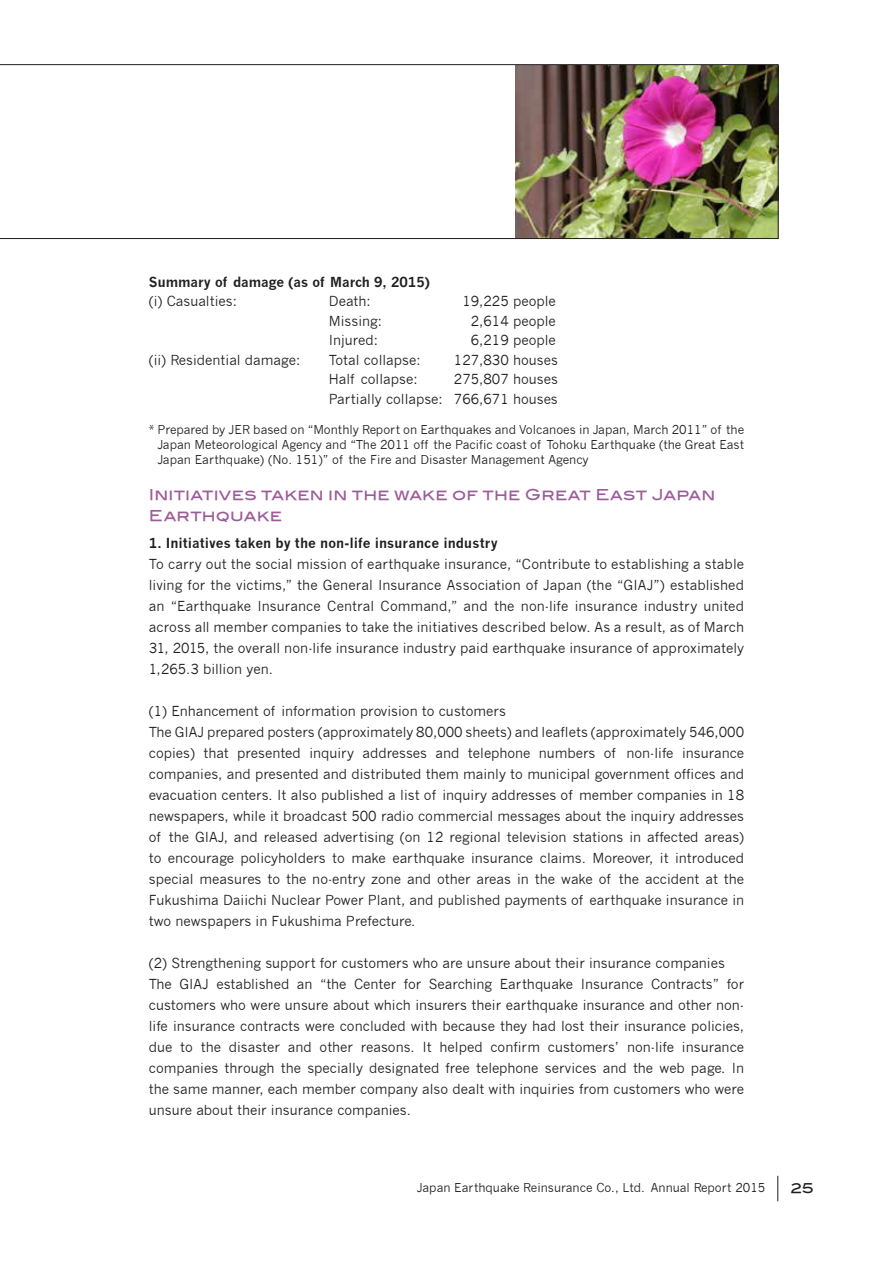
<style>
.page{position:relative;width:893px;height:1263px;background:#fff}
.page>*{position:absolute;margin:0;border:0;box-sizing:border-box;transform-origin:0 0}
.t1{font:15px/21px "Blair Md ITCTT Medium";color:#9d5b9a}
.t2{font:13.5px/21px "News Gothic";color:#221e1f}
.t3{font:700 13.5px "News Gothic";color:#221e1f}
.t4{font:13.5px "Blair Md ITCTT Medium";color:#221e1f}
.t5{font:12px/15px "News Gothic";color:#221e1f;text-align:justify}
</style>
<div class="page">
<img style="left:0;top:64px;width:778px;height:175px">
<svg style="left:777px;top:1176px;width:1px;height:25px"></svg>
<p class="t3" style="left:149px;top:273px;width:282px">Summary of damage (as of March 9, 2015)</p>
<p class="t2" style="left:149px;top:291px;width:90px">(i) Casualties:</p>
<p class="t2" style="left:329px;top:291px;width:43px">Death:</p>
<p class="t2" style="left:462px;top:291px;width:95px">19,225 people</p>
<p class="t2" style="left:329px;top:310px;width:55px">Missing:</p>
<p class="t2" style="left:471px;top:310px;width:86px">2,614 people</p>
<p class="t2" style="left:329px;top:330px;width:51px">Injured:</p>
<p class="t2" style="left:471px;top:330px;width:86px">6,219 people</p>
<p class="t2" style="left:149px;top:349px;width:153px">(ii) Residential damage:</p>
<p class="t2" style="left:329px;top:349px;width:93px">Total collapse:</p>
<p class="t2" style="left:454px;top:349px;width:105px">127,830 houses</p>
<p class="t2" style="left:329px;top:369px;width:90px">Half collapse:</p>
<p class="t2" style="left:329px;top:369px;width:231px;line-height:19.5px;text-align:right">275,807 houses<br>Partially collapse: 766,671 houses</p>
<p class="t5" style="left:157px;top:422px;width:588px;text-indent:-9px">* Prepared by JER based on “Monthly Report on Earthquakes and Volcanoes in Japan, March 2011” of the Japan Meteorological Agency and “The 2011 off the Pacific coast of Tohoku Earthquake (the Great East Japan Earthquake) (No. 151)” of the Fire and Disaster Management Agency</p>
<p class="t1" style="left:149px;top:484px;width:568px">I nitiatives taken in the wake of the G reat East Japan<br>Earthquake</p>
<p class="t3" style="left:149px;top:535px;width:350px">1. Initiatives taken by the non-life insurance industry</p>
<p class="t2" style="left:149px;top:554px;width:597px;text-align:justify">To carry out the social mission of earthquake insurance, “Contribute to establishing a stable living for the victims,” the General Insurance Association of Japan (the “GIAJ”) established an “Earthquake Insurance Central Command,” and the non-life insurance industry united across all member companies to take the initiatives described below. As a result, as of March 31, 2015, the overall non-life insurance industry paid earthquake insurance of approximately 1,265.3 billion yen.</p>
<p class="t2" style="left:149px;top:701px;width:597px">(1) Enhancement of information provision to customers<br>The GIAJ prepared posters (approximately 80,000 sheets) and leaflets (approximately 546,000 copies) that presented inquiry addresses and telephone numbers of non-life insurance companies, and presented and distributed them mainly to municipal government offices and evacuation centers. It also published a list of inquiry addresses of member companies in 18 newspapers, while it broadcast 500 radio commercial messages about the inquiry addresses of the GIAJ, and released advertising (on 12 regional television stations in affected areas) to encourage policyholders to make earthquake insurance claims. Moreover, it introduced special measures to the no-entry zone and other areas in the wake of the accident at the Fukushima Daiichi Nuclear Power Plant, and published payments of earthquake insurance in two newspapers in Fukushima Prefecture.</p>
<p class="t2" style="left:149px;top:953px;width:597px">(2) Strengthening support for customers who are unsure about their insurance companies The GIAJ established an “the Center for Searching Earthquake Insurance Contracts” for customers who were unsure about which insurers their earthquake insurance and other non&shy;life insurance contracts were concluded with because they had lost their insurance policies, due to the disaster and other reasons. It helped confirm customers’ non-life insurance companies through the specially designated free telephone services and the web page. In the same manner, each member company also dealt with inquiries from customers who were unsure about their insurance companies.</p>
<p class="t5" style="left:417px;top:1180px;width:350px">Japan Earthquake Reinsurance Co., Ltd. Annual Report 2015</p>
<p class="t4" style="left:791px;top:1180px;width:25px">25</p>
</div>
